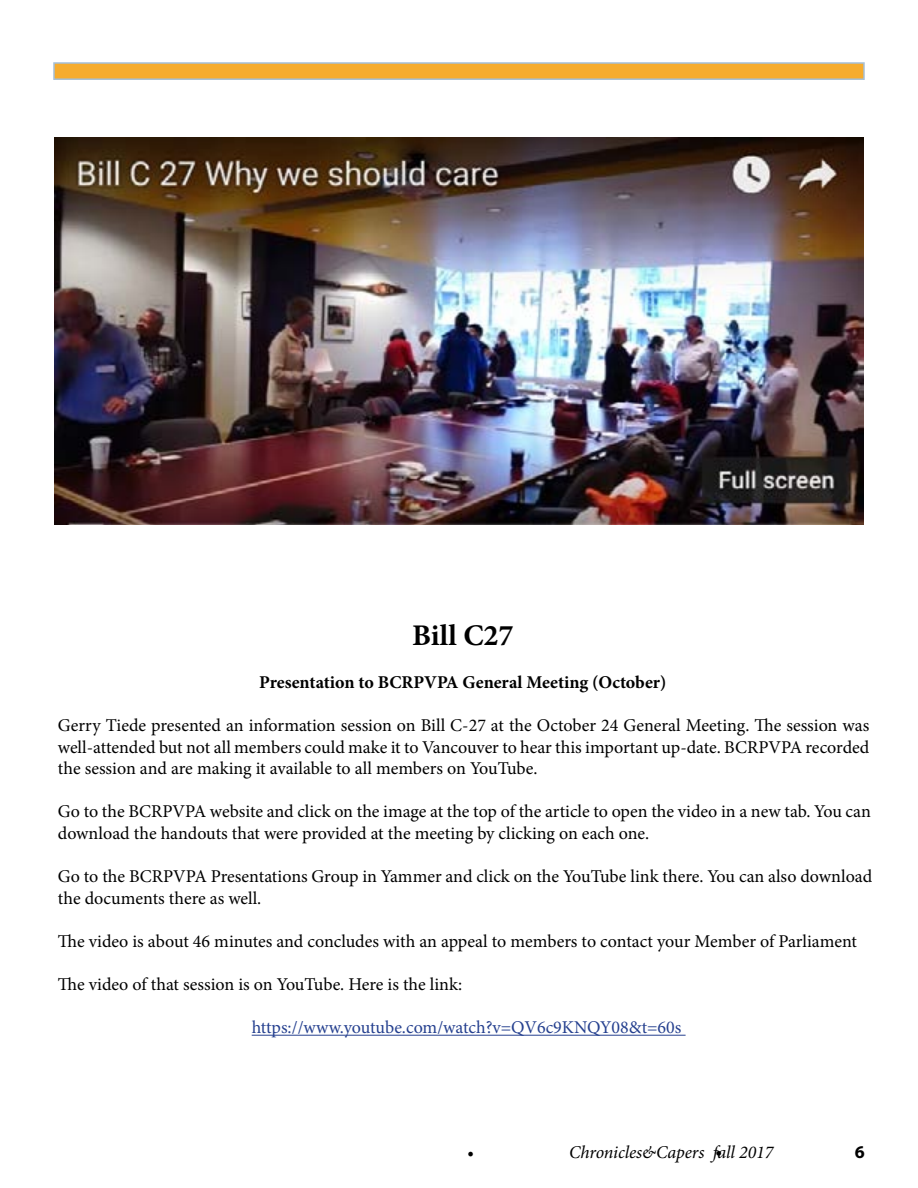
<style>
.page{position:relative;width:918px;height:1188px;background:#fff}
.page>*{position:absolute;margin:0;border:0;box-sizing:border-box;transform-origin:0 0}
.t1{font:700 30px "Minion Pro";color:#000}
.t2{font:18px/21.6px "Minion Pro";letter-spacing:-.005em;color:#000}
.t3{font:18px "Minion Pro";color:#25408f}
.t4{font:700 18px "Minion Pro";color:#000}
.t5{font:italic 18px "Minion Pro";letter-spacing:-.005em;color:#000}
.t6{font:700 18px "Myriad Pro";color:#000}
</style>
<div class="page">
<div style="left:53px;top:62px;width:812px;height:18px;background:#f6ac2e;border:2px solid #a6bfd6"></div>
<img style="left:54px;top:137px;width:810px;height:387px">
<hr style="left:252px;top:1035px;width:434px;height:1px;background:#25408f">
<h1 class="t1" style="left:412px;top:614px;width:103px">Bill C27</h1>
<p class="t4" style="left:259px;top:669px;width:409px">Presentation to BCRPVPA General Meeting (October)</p>
<p class="t2" style="left:58px;top:715px;width:813px;text-align:justify">Gerry Tiede presented an information session on Bill C-27 at the October 24 General Meeting. The session was well-attended but not all members could make it to Vancouver to hear this important up-date. BCRPVPA recorded the session and are making it available to all members on YouTube.</p>
<p class="t2" style="left:58px;top:801px;width:815px">Go to the BCRPVPA website and click on the image at the top of the article to open the video in a new tab. You can download the handouts that were provided at the meeting by clicking on each one.</p>
<p class="t2" style="left:58px;top:866px;width:816px">Go to the BCRPVPA Presentations Group in Yammer and click on the YouTube link there. You can also download the documents there as well.</p>
<p class="t2" style="left:58px;top:931px;width:801px">The video is about 46 minutes and concludes with an appeal to members to contact your Member of Parliament</p>
<p class="t2" style="left:58px;top:974px;width:406px">The video of that session is on YouTube. Here is the link:</p>
<p class="t3" style="left:252px;top:1016px;width:431px">https://www.youtube.com/watch?v=QV6c9KNQY08&amp;t=60s</p>
<p class="t5" style="left:467px;top:1140px;width:8px">•</p>
<p class="t5" style="left:569px;top:1140px;width:206px">Chronicles&amp;Capers fall 2017</p>
<p class="t6" style="left:716px;top:1140px;width:8px">•</p>
<p class="t6" style="left:855px;top:1140px;width:11px">6</p>
</div>
